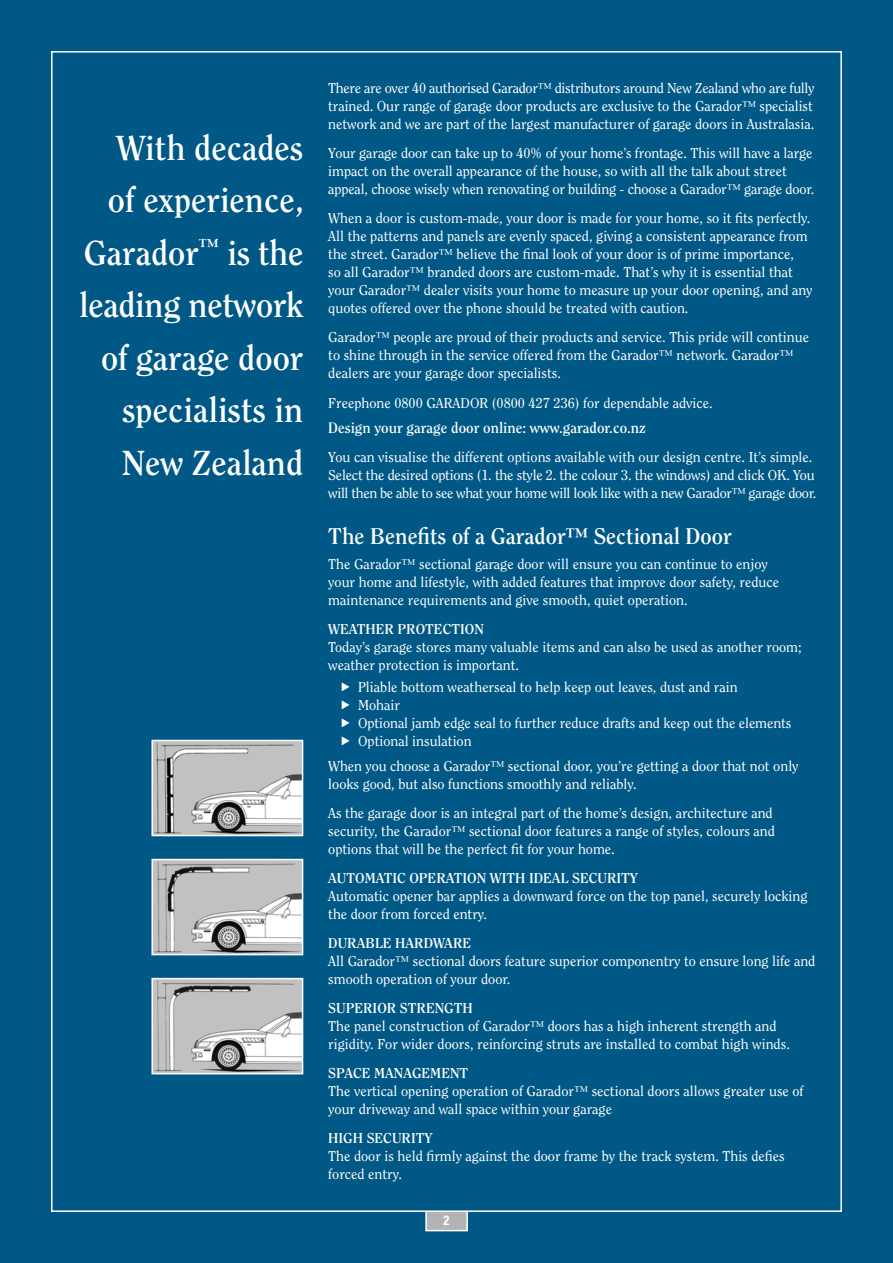
<style>
.page{position:relative;width:893px;height:1263px;background:#005886}
.page>*{position:absolute;margin:0;border:0;box-sizing:border-box;transform-origin:0 0}
.t1{font:700 34.5px/52.5px "Clearface";color:#fff;text-align:right}
.t2{font:700 22.5px "Clearface";color:#fff}
.t3{font:700 15px "Clearface";color:#fff}
.t4{font:14.25px/18px "Clearface";color:#fff}
.t5{font:700 condensed 13.5px "Univers";color:#fff}
.s1{font-weight:700}
</style>
<div class="page">
<div style="left:426px;top:1211px;width:41px;height:19px;background:#b1b3b6"></div>
<div style="left:425px;top:1210px;width:43px;height:21px;border:2px solid #fff"></div>
<svg style="left:151px;top:739px;width:153px;height:98px;background:#b9bbbd"></svg>
<svg style="left:151px;top:858px;width:153px;height:98px;background:#babcbd"></svg>
<svg style="left:151px;top:977px;width:153px;height:98px;background:#babcbd"></svg>
<p class="t1" style="left:79px;top:124px;width:226px">With decades<br>of experience,<br>Garador<sup>™</sup> is the leading network of garage door specialists in<br>New Zealand</p>
<p class="t4" style="left:328px;top:80px;width:488px">There are over 40 authorised Garador™ distributors around New Zealand who are fully trained. Our range of garage door products are exclusive to the Garador™ specialist network and we are part of the largest manufacturer of garage doors in Australasia.</p>
<p class="t4" style="left:328px;top:145px;width:487px">Your garage door can take up to 40% of your home’s frontage. This will have a large impact on the overall appearance of the house, so with all the talk about street appeal, choose wisely when renovating or building - choose a Garador™ garage door.</p>
<p class="t4" style="left:328px;top:210px;width:486px">When a door is custom-made, your door is made for your home, so it fits perfectly.<br>All the patterns and panels are evenly spaced, giving a consistent appearance from the street. Garador™ believe the final look of your door is of prime importance,<br>so all Garador™ branded doors are custom-made. That’s why it is essential that your Garador™ dealer visits your home to measure up your door opening, and any quotes offered over the phone should be treated with caution.</p>
<p class="t4" style="left:328px;top:329px;width:482px">Garador™ people are proud of their products and service. This pride will continue to shine through in the service offered from the Garador™ network. Garador™ dealers are your garage door specialists.</p>
<p class="t4" style="left:328px;top:394px;width:386px">Freephone 0800 GARADOR (0800 427 236) for dependable advice.</p>
<p class="t3" style="left:328px;top:421px;width:319px">Design your garage door online: www.garador.co.nz</p>
<p class="t4" style="left:328px;top:449px;width:490px">You can visualise the different options available with our design centre. It’s simple.<br>Select the desired options (1. the style 2. the colour 3. the windows) and click OK. You will then be able to see what your home will look like with a new Garador™ garage door.</p>
<p class="t2" style="left:328px;top:527px;width:405px">The Benefits of a Garador™ Sectional Door</p>
<p class="t4" style="left:328px;top:556px;width:452px">The Garador™ sectional garage door will ensure you can continue to enjoy your home and lifestyle, with added features that improve door safety, reduce maintenance requirements and give smooth, quiet operation.</p>
<p class="t4" style="left:328px;top:621px;width:475px"><span class="s1">WEATHER PROTECTION<br></span>Today’s garage stores many valuable items and can also be used as another room; weather protection is important.</p>
<p class="t4" style="left:358px;top:679px;width:435px">Pliable bottom weatherseal to help keep out leaves, dust and rain<br>Mohair<br>Optional jamb edge seal to further reduce drafts and keep out the elements Optional insulation</p>
<p class="t4" style="left:328px;top:758px;width:472px">When you choose a Garador™ sectional door, you’re getting a door that not only looks good, but also functions smoothly and reliably.</p>
<p class="t4" style="left:328px;top:805px;width:448px">As the garage door is an integral part of the home’s design, architecture and security, the Garador™ sectional door features a range of styles, colours and options that will be the perfect fit for your home.</p>
<p class="t4" style="left:328px;top:870px;width:481px"><span class="s1">AUTOMATIC OPERATION WITH IDEAL SECURITY<br></span>Automatic opener bar applies a downward force on the top panel, securely locking the door from forced entry.</p>
<p class="t4" style="left:328px;top:935px;width:489px"><span class="s1">DURABLE HARDWARE<br></span>All Garador™ sectional doors feature superior componentry to ensure long life and smooth operation of your door.</p>
<p class="t4" style="left:328px;top:1000px;width:463px"><span class="s1">SUPERIOR STRENGTH<br></span>The panel construction of Garador™ doors has a high inherent strength and rigidity. For wider doors, reinforcing struts are installed to combat high winds.</p>
<p class="t4" style="left:328px;top:1065px;width:477px"><span class="s1">SPACE MANAGEMENT<br></span>The vertical opening operation of Garador™ sectional doors allows greater use of your driveway and wall space within your garage</p>
<p class="t4" style="left:328px;top:1130px;width:458px"><span class="s1">HIGH SECURITY<br></span>The door is held firmly against the door frame by the track system. This defies forced entry.</p>
<p class="t5" style="left:444px;top:1215px;width:7px">2</p>
</div>
